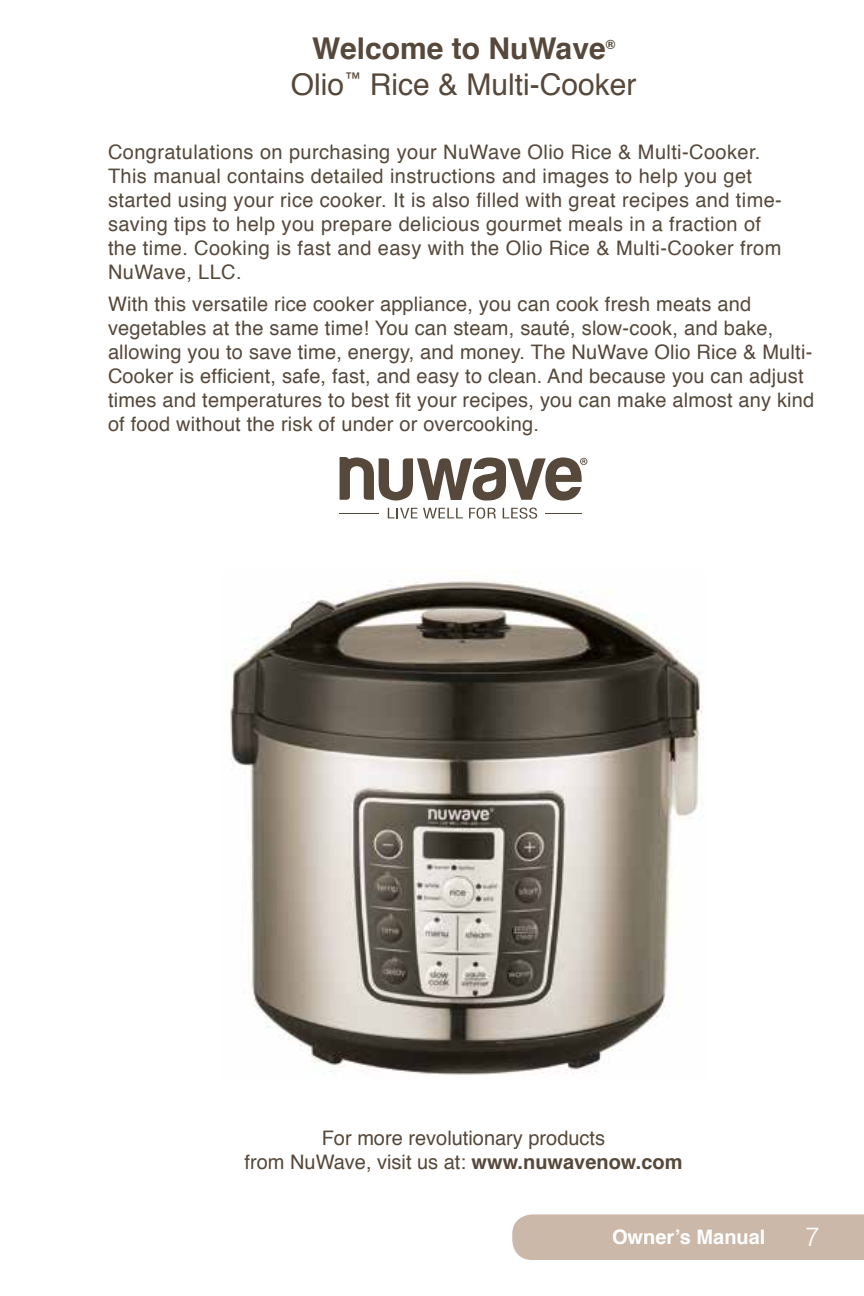
<style>
.page{position:relative;width:864px;height:1296px;background:#fff}
.page>*{position:absolute;margin:0;border:0;box-sizing:border-box;transform-origin:0 0}
.t1{font:30px "Helvetica";color:#56483a}
.t2{font:700 30px "Helvetica";color:#56483a}
.t3{font:300 26px "Helvetica";color:#fff}
.t4{font:20px/24px "Helvetica";letter-spacing:.01em;color:#56483a}
.t5{font:700 20px "Helvetica";color:#fff}
.t6{font:700 12.8px "Helvetica";color:#56483a}
.s1{font-weight:700}
</style>
<div class="page">
<div style="left:512px;top:1214px;width:352px;height:46px;background:#cbb8a8"></div>
<img style="left:230px;top:580px;width:473px;height:495px">
<hr style="left:545px;top:513px;width:37px;height:1px;background:#56483a">
<hr style="left:340px;top:513px;width:39px;height:1px;background:#56483a">
<svg style="left:340px;top:457px;width:247px;height:44px"></svg>
<svg style="left:388px;top:508px;width:29px;height:10px"></svg>
<svg style="left:423px;top:508px;width:40px;height:10px"></svg>
<svg style="left:469px;top:508px;width:27px;height:11px"></svg>
<svg style="left:503px;top:508px;width:34px;height:11px"></svg>
<h1 class="t2" style="left:312px;top:24px;width:295px">Welcome to NuWave</h1>
<p class="t6" style="left:606px;top:34px;width:11px">®</p>
<h1 class="t1" style="left:291px;top:61px;width:347px">Olio<sup>™</sup> Rice &amp; Multi-Cooker</h1>
<p class="t4" style="left:108px;top:140px;width:675px">Congratulations on purchasing your NuWave Olio Rice &amp; Multi-Cooker.<br>This manual contains detailed instructions and images to help you get started using your rice cooker. It is also filled with great recipes and time&shy;saving tips to help you prepare delicious gourmet meals in a fraction of the time. Cooking is fast and easy with the Olio Rice &amp; Multi-Cooker from NuWave, LLC.</p>
<p class="t4" style="left:108px;top:292px;width:708px">With this versatile rice cooker appliance, you can cook fresh meats and vegetables at the same time! You can steam, sauté, slow-cook, and bake, allowing you to save time, energy, and money. The NuWave Olio Rice &amp; Multi-Cooker is efficient, safe, fast, and easy to clean. And because you can adjust times and temperatures to best fit your recipes, you can make almost any kind of food without the risk of under or overcooking.</p>
<p class="t4" style="left:245px;top:1127px;width:439px;text-align:center">For more revolutionary products<br>from NuWave, visit us at: <span class="s1">www.nuwavenow.com</span></p>
<p class="t5" style="left:612px;top:1220px;width:155px">Owner’s Manual</p>
<h2 class="t3" style="left:805px;top:1215px;width:16px">7</h2>
</div>
